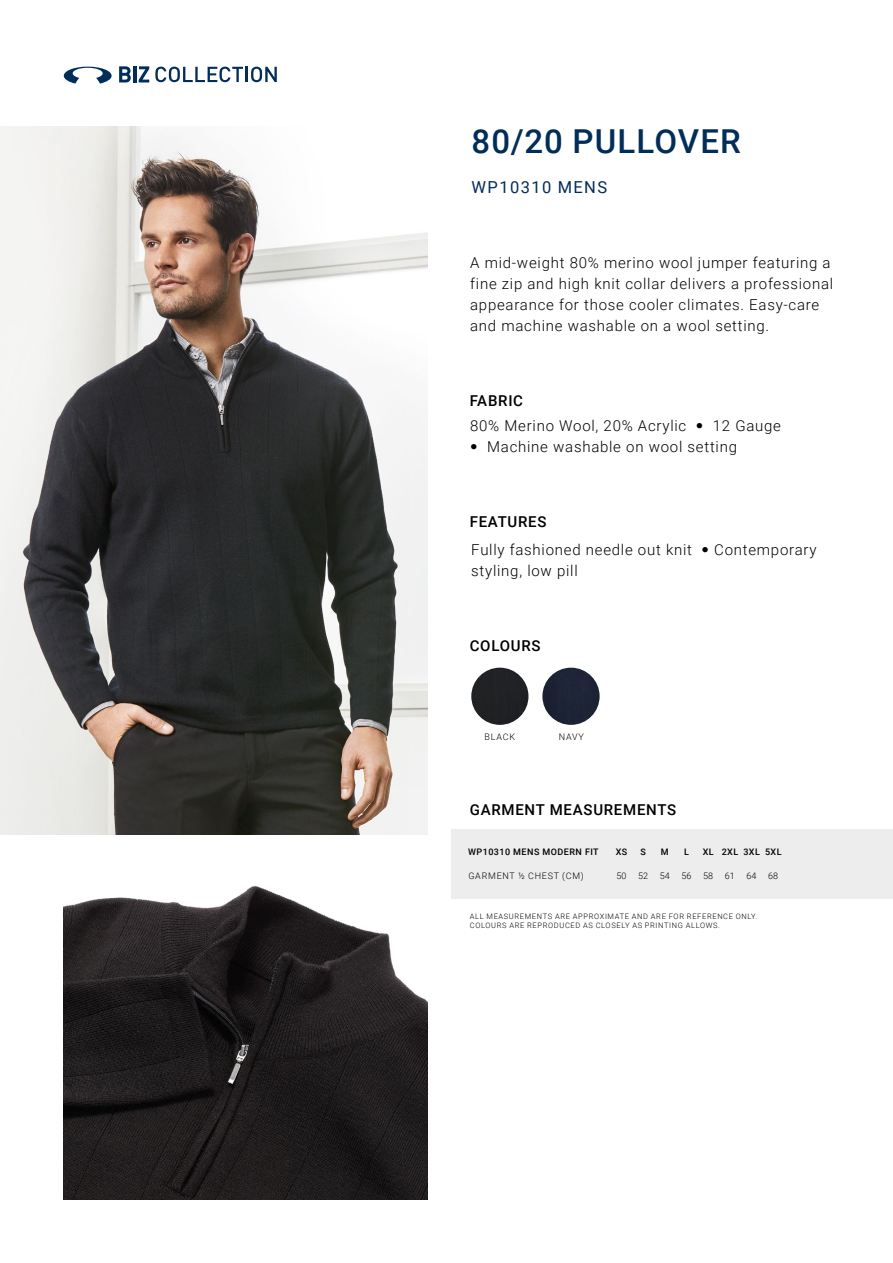
<style>
.page{position:relative;width:893px;height:1263px;background:#fff}
.page>*{position:absolute;margin:0;border:0;box-sizing:border-box;transform-origin:0 0}
.t1{font:500 33px "Roboto";letter-spacing:.035em;color:#002d59}
.t2{font:16.5px "Roboto";letter-spacing:.085em;color:#002d59}
.t3{font:300 15px/21px "Roboto";letter-spacing:.05em;color:#000}
.t4{font:500 15px "Roboto";letter-spacing:.05em;color:#000}
.t5{font:300 9px "Roboto";letter-spacing:.085em;color:#000}
.t6{font:500 9px "Roboto";letter-spacing:.05em;color:#000}
.t7{font:300 7.5px/9px "Roboto";letter-spacing:.085em;color:#000}
.s1{font-family:"Helvetica Neue LT Std";font-weight:100;font-stretch:condensed}
</style>
<div class="page">
<img style="left:0;top:126px;width:428px;height:709px">
<img style="left:64px;top:886px;width:364px;height:313px">
<svg style="left:64px;top:67px;width:48px;height:17px"></svg>
<svg style="left:119px;top:66px;width:12px;height:16px"></svg>
<hr style="left:133px;top:66px;width:3px;height:16px;background:#002d59">
<svg style="left:139px;top:66px;width:10px;height:16px"></svg>
<svg style="left:155px;top:67px;width:122px;height:15px"></svg>
<div style="left:471px;top:668px;width:57px;height:57px;background:#202124;border-radius:29px"></div>
<div style="left:542px;top:668px;width:58px;height:57px;background:#1d2436;border-radius:29px"></div>
<div style="left:451px;top:829px;width:442px;height:69px;background:#ededed"></div>
<h1 class="t1" style="left:471px;top:118px;width:271px">80/20 PULLOVER</h1>
<p class="t2" style="left:472px;top:176px;width:137px">WP10310 MENS</p>
<p class="t3" style="left:470px;top:252px;width:364px">A mid-weight 80% merino wool jumper featuring a fine zip and high knit collar delivers a professional appearance for those cooler climates. Easy-care and machine washable on a wool setting.</p>
<p class="t4" style="left:470px;top:390px;width:55px">FABRIC</p>
<p class="t3" style="left:470px;top:415px;width:312px">80% Merino Wool, 20% Acrylic <span class="s1">•</span> 12 Gauge</p>
<p class="t3" style="left:470px;top:436px;width:268px"><span class="s1">•</span> Machine washable on wool setting</p>
<p class="t4" style="left:470px;top:511px;width:78px">FEATURES</p>
<p class="t3" style="left:471px;top:539px;width:347px">Fully fashioned needle out knit <span class="s1">•</span> Contemporary styling, low pill</p>
<p class="t4" style="left:470px;top:635px;width:72px">COLOURS</p>
<p class="t5" style="left:485px;top:730px;width:32px">BLACK</p>
<p class="t5" style="left:559px;top:730px;width:26px">NAVY</p>
<p class="t4" style="left:470px;top:799px;width:208px">GARMENT MEASUREMENTS</p>
<p class="t6" style="left:468px;top:845px;width:132px">WP10310 MENS MODERN FIT</p>
<p class="t6" style="left:616px;top:845px;width:13px">XS</p>
<p class="t6" style="left:640px;top:845px;width:7px">S</p>
<p class="t6" style="left:661px;top:845px;width:9px">M</p>
<p class="t6" style="left:684px;top:845px;width:6px">L</p>
<p class="t6" style="left:703px;top:845px;width:80px">XL 2XL 3XL 5XL</p>
<p class="t5" style="left:468px;top:869px;width:117px">GARMENT ½ CHEST (CM)</p>
<p class="t5" style="left:616px;top:869px;width:11px">50</p>
<p class="t5" style="left:638px;top:869px;width:11px">52</p>
<p class="t5" style="left:660px;top:869px;width:11px">54</p>
<p class="t5" style="left:682px;top:869px;width:11px">56</p>
<p class="t5" style="left:703px;top:869px;width:11px">58</p>
<p class="t5" style="left:725px;top:869px;width:11px">61</p>
<p class="t5" style="left:747px;top:869px;width:11px">64</p>
<p class="t5" style="left:768px;top:869px;width:11px">68</p>
<p class="t7" style="left:470px;top:911px;width:289px">ALL MEASUREMENTS ARE APPROXIMATE AND ARE FOR REFERENCE ONLY.<br>COLOURS ARE REPRODUCED AS CLOSELY AS PRINTING ALLOWS.</p>
</div>
